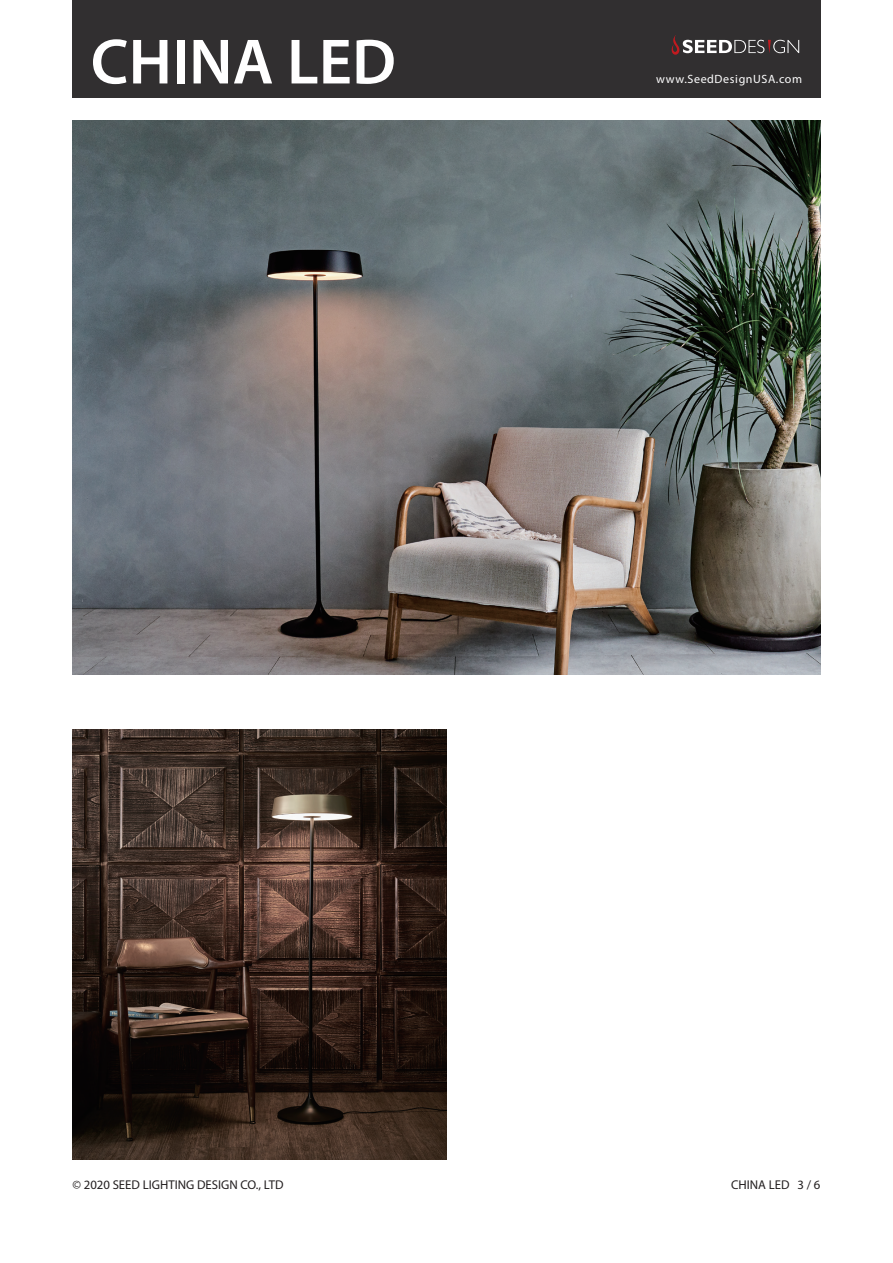
<style>
.page{position:relative;width:893px;height:1263px;background:#fff}
.page>*{position:absolute;margin:0;border:0;box-sizing:border-box;transform-origin:0 0}
.t1{font:600 64.5px "Myriad Pro";color:#fff}
.t2{font:12.75px "Myriad Pro";color:#231f20}
.t3{font:12px "Myriad Pro";letter-spacing:.05em;color:#fff}
.s1{color:#fff}
</style>
<div class="page">
<div style="left:72px;top:0;width:749px;height:98px;background:#312f30"></div>
<svg style="left:671px;top:35px;width:128px;height:20px"></svg>
<img style="left:72px;top:729px;width:374px;height:430px">
<img style="left:72px;top:120px;width:748px;height:554px">
<p class="t1" style="left:91px;top:21px;width:307px">CHINA LED</p>
<p class="t3" style="left:656px;top:72px;width:147px">www.SeedDesignUSA.com</p>
<p class="t2" style="left:72px;top:1177px;width:215px">© 2020 SEED LIGHTING DESIGN CO., LTD<span class="s1">.</span></p>
<p class="t2" style="left:731px;top:1177px;width:91px">CHINA LED 3 / 6</p>
</div>
